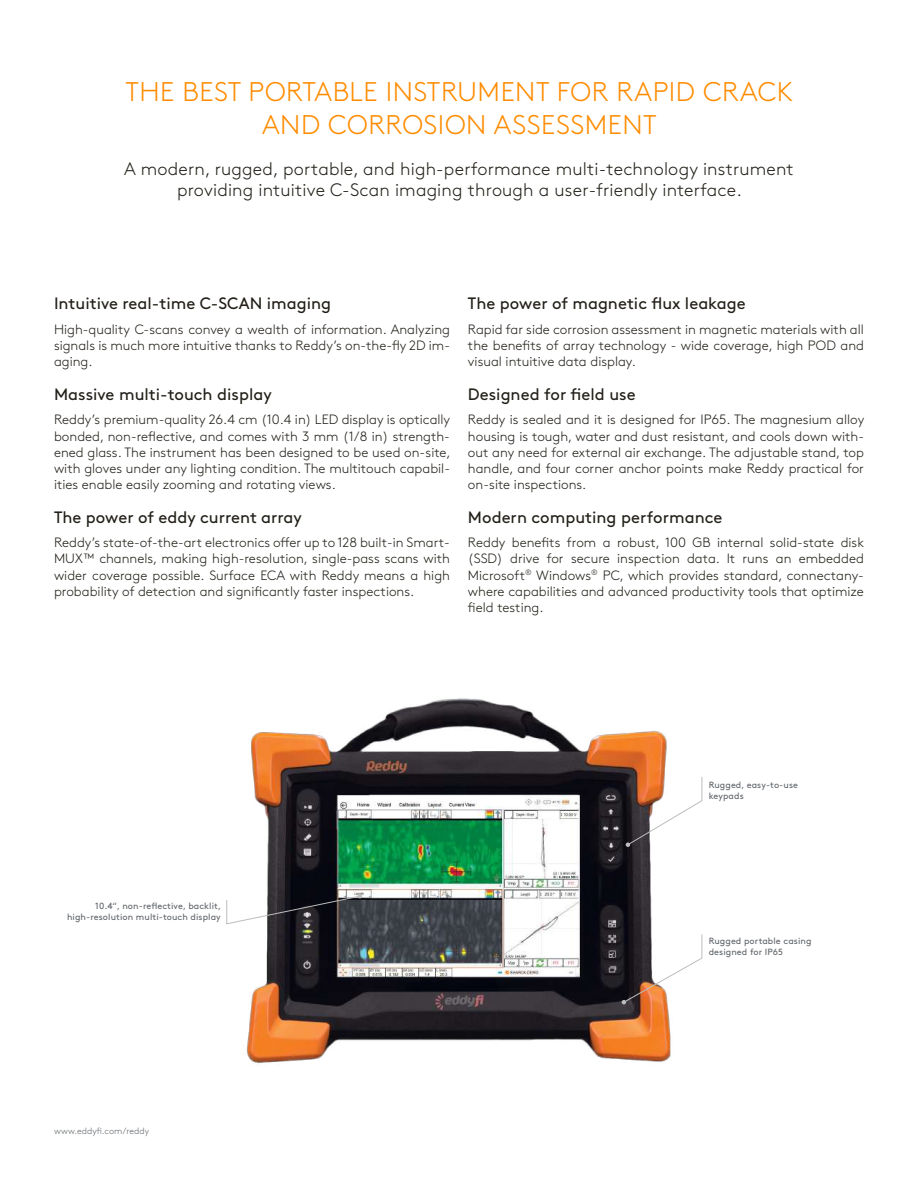
<style>
.page{position:relative;width:918px;height:1188px;background:#fff}
.page>*{position:absolute;margin:0;border:0;box-sizing:border-box;transform-origin:0 0}
.t1{font:300 27px/32.4px "Brown Std";letter-spacing:.02em;color:#ff8c00;text-align:center}
.t2{font:300 18px/21.6px "Brown Std";letter-spacing:.01em;color:#232019;text-align:center}
.t3{font:16.5px "Brown Std";color:#232019}
.t4{font:300 13.5px/16.2px "Brown Std";color:#232019;text-align:justify}
.t5{font:9px/10.8px "Brown Std";letter-spacing:.01em;color:#62666b}
.t6{font:300 9px "Brown Std";color:#62666b}
</style>
<div class="page">
<img style="left:246px;top:698px;width:425px;height:366px">
<svg style="left:226px;top:894px;width:136px;height:31px"></svg>
<svg style="left:622px;top:934px;width:81px;height:70px"></svg>
<svg style="left:626px;top:776px;width:77px;height:71px"></svg>
<h1 class="t1" style="left:125px;top:76px;width:669px">THE BEST PORTABLE INSTRUMENT FOR RAPID CRACK<br>AND CORROSION ASSESSMENT</h1>
<h2 class="t2" style="left:124px;top:158px;width:671px">A modern, rugged, portable, and high-performance multi-technology instrument providing intuitive C-Scan imaging through a user-friendly interface.</h2>
<p class="t3" style="left:54px;top:294px;width:279px">Intuitive real-time C-SCAN imaging</p>
<p class="t4" style="left:54px;top:322px;width:398px">High-quality C-scans convey a wealth of information. Analyzing signals is much more intuitive thanks to Reddy’s on-the-fly 2D im&shy;aging.</p>
<p class="t3" style="left:54px;top:384px;width:219px">Massive multi-touch display</p>
<p class="t4" style="left:54px;top:412px;width:398px">Reddy’s premium-quality 26.4 cm (10.4 in) LED display is optically bonded, non-reflective, and comes with 3 mm (1/8 in) strength&shy;ened glass. The instrument has been designed to be used on-site, with gloves under any lighting condition. The multitouch capabil&shy;ities enable easily zooming and rotating views.</p>
<p class="t3" style="left:54px;top:507px;width:250px">The power of eddy current array</p>
<p class="t4" style="left:54px;top:535px;width:398px">Reddy’s state-of-the-art electronics offer up to 128 built-in Smart-MUX™ channels, making high-resolution, single-pass scans with wider coverage possible. Surface ECA with Reddy means a high probability of detection and significantly faster inspections.</p>
<p class="t3" style="left:468px;top:294px;width:279px">The power of magnetic flux leakage</p>
<p class="t4" style="left:468px;top:322px;width:397px">Rapid far side corrosion assessment in magnetic materials with all the benefits of array technology - wide coverage, high POD and visual intuitive data display.</p>
<p class="t3" style="left:468px;top:384px;width:169px">Designed for field use</p>
<p class="t4" style="left:468px;top:412px;width:398px">Reddy is sealed and it is designed for IP65. The magnesium alloy housing is tough, water and dust resistant, and cools down with&shy;out any need for external air exchange. The adjustable stand, top handle, and four corner anchor points make Reddy practical for on-site inspections.</p>
<p class="t3" style="left:468px;top:507px;width:256px">Modern computing performance</p>
<p class="t4" style="left:468px;top:535px;width:398px">Reddy benefits from a robust, 100 GB internal solid-state disk (SSD) drive for secure inspection data. It runs an embedded Microsoft<sup>®</sup> Windows<sup>®</sup> PC, which provides standard, connectany&shy;where capabilities and advanced productivity tools that optimize field testing.</p>
<p class="t5" style="left:67px;top:901px;width:156px;text-align:right">10.4“, non-reflective, backlit, high-resolution multi-touch display</p>
<p class="t5" style="left:709px;top:779px;width:91px">Rugged, easy-to-use keypads</p>
<p class="t5" style="left:709px;top:935px;width:104px">Rugged portable casing designed for IP65</p>
<p class="t6" style="left:54px;top:1126px;width:97px">www.eddyfi.com/reddy</p>
</div>
